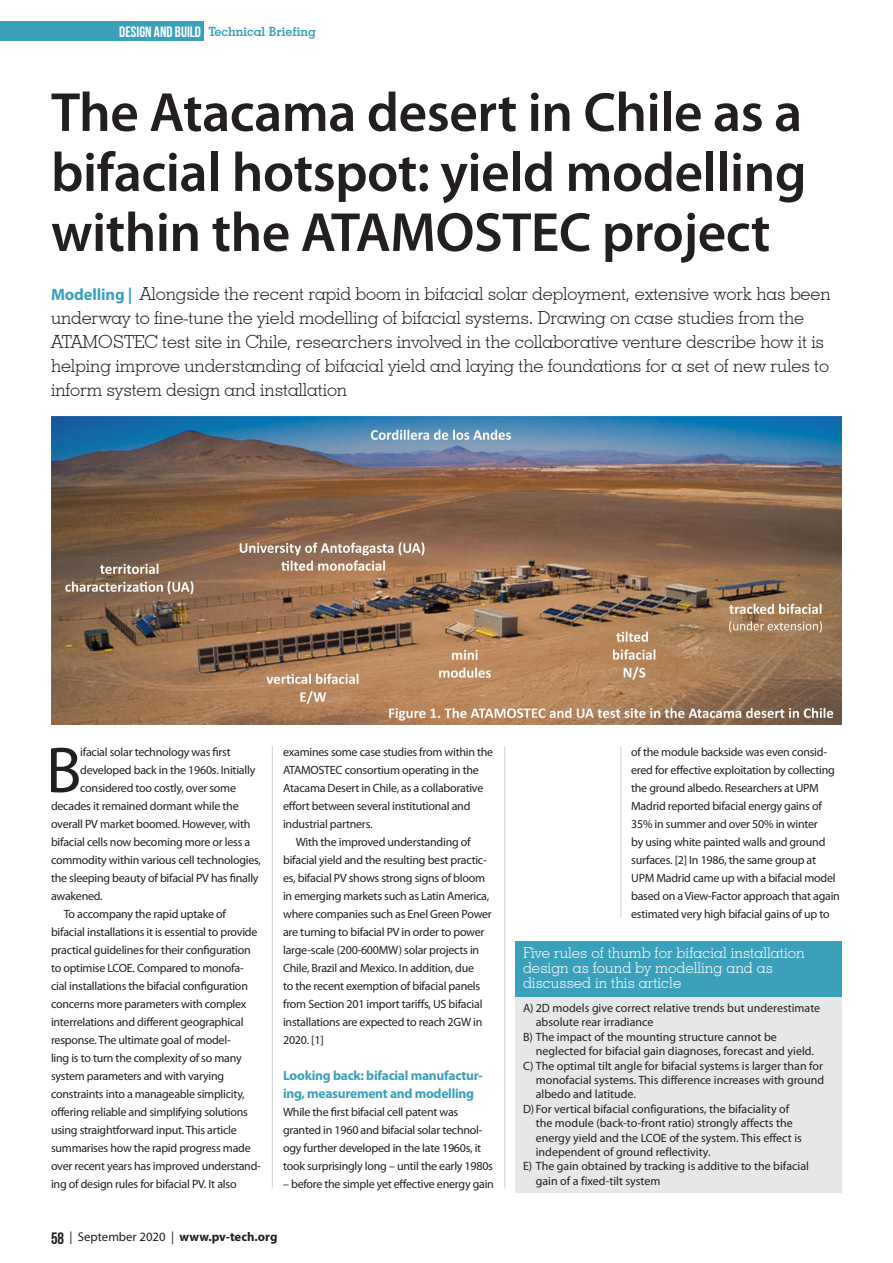
<style>
.page{position:relative;width:893px;height:1263px;background:#fff}
.page>*{position:absolute;margin:0;border:0;box-sizing:border-box;transform-origin:0 0}
.Drop_cap_first_para{font:65.4px "Myriad Pro";color:#231f20}
.Headline{font:600 55.5px/60px "Myriad Pro";letter-spacing:-.01em;color:#231f20;text-align:justify}
.Standfirst{font:300 18px/24px "Geometric Slab 703 BT";letter-spacing:-.01em;color:#231f20}
.Box_heading{font:300 15px/15px "Geometric Slab 703 BT";color:#fff}
.Subhead{font:700 13.5px/18px "Myriad Pro";letter-spacing:-.02em;color:#3ba1bb}
.t1{font:12.75px "Myriad Pro";color:#231f20}
.t2{font:700 12.75px "Geometric Slab 703 BT";color:#3ba1bb}
.Body_indent{font:12px/18px "Myriad Pro";letter-spacing:-.02em;color:#231f20}
.Box_body{font:12px/14.4px "Myriad Pro";color:#231f20}
.Body_no_indent{font:12px/18px "Myriad Pro";letter-spacing:-.02em;color:#231f20}
.Drop_cap_first_para-2{font:12px "Myriad Pro";letter-spacing:-.02em;color:#231f20}
.s1{font-family:"Bebas Neue";font-weight:400;font-size:15px;color:#fff}
.s2{font-family:"Myriad Pro";font-weight:700;font-size:16.5px;color:#3ba1bb}
.s3{font-family:"Bebas Neue";font-size:16.5px}
.s4{font-weight:700}
</style>
<div class="page">
<div style="left:0;top:21px;width:204px;height:20px;background:#3ba1bb"></div>
<hr style="left:272px;top:746px;width:1px;height:442px;background:#d1d2d4">
<hr style="left:504px;top:746px;width:1px;height:442px;background:#d1d2d4">
<hr style="left:621px;top:746px;width:1px;height:172px;background:#d1d2d4">
<img style="left:51px;top:417px;width:791px;height:307px">
<div style="left:515px;top:960px;width:327px;height:232px;background:#e6e7e9"></div>
<div style="left:515px;top:941px;width:327px;height:56px;background:#3ba1bb"></div>
<p class="t2" style="left:119px;top:24px;width:198px"><span class="s1">DESIGN AND BUILD</span> Technical Briefing</p>
<p class="Headline" style="left:51px;top:81px;width:757px">The Atacama desert in Chile as a bifacial hotspot: yield modelling within the ATAMOSTEC project</p>
<p class="Standfirst" style="left:51px;top:281px;width:781px"><span class="s2">Modelling |</span> Alongside the recent rapid boom in bifacial solar deployment, extensive work has been underway to fine-tune the yield modelling of bifacial systems. Drawing on case studies from the ATAMOSTEC test site in Chile, researchers involved in the collaborative venture describe how it is helping improve understanding of bifacial yield and laying the foundations for a set of new rules to inform system design and installation</p>
<p class="Drop_cap_first_para" style="left:46px;top:730px;width:37px">B</p>
<p class="Drop_cap_first_para-2" style="left:80px;top:745px;width:152px">ifacial solar technology was first</p>
<p class="Drop_cap_first_para-2" style="left:80px;top:763px;width:177px">developed back in the 1960s. Initially</p>
<p class="Drop_cap_first_para-2" style="left:80px;top:781px;width:157px">considered too costly, over some</p>
<p class="Drop_cap_first_para-2" style="left:51px;top:799px;width:189px">decades it remained dormant while the</p>
<p class="Drop_cap_first_para-2" style="left:51px;top:817px;width:201px">overall PV market boomed. However, with</p>
<p class="Drop_cap_first_para-2" style="left:51px;top:835px;width:201px">bifacial cells now becoming more or less a</p>
<p class="Drop_cap_first_para-2" style="left:51px;top:853px;width:212px">commodity within various cell technologies,</p>
<p class="Drop_cap_first_para-2" style="left:51px;top:871px;width:209px">the sleeping beauty of bifacial PV has finally</p>
<p class="Drop_cap_first_para-2" style="left:51px;top:889px;width:53px">awakened.</p>
<p class="Body_indent" style="left:51px;top:905px;width:211px;text-indent:13px">To accompany the rapid uptake of bifacial installations it is essential to provide practical guidelines for their configuration to optimise LCOE. Compared to monofa&shy;cial installations the bifacial configuration concerns more parameters with complex interrelations and different geographical response. The ultimate goal of model-<br>ling is to turn the complexity of so many system parameters and with varying constraints into a manageable simplicity, offering reliable and simplifying solutions using straightforward input. This article summarises how the rapid progress made over recent years has improved understand&shy;ing of design rules for bifacial PV. It also</p>
<p class="Body_indent" style="left:283px;top:743px;width:212px">examines some case studies from within the ATAMOSTEC consortium operating in the Atacama Desert in Chile, as a collaborative effort between several institutional and industrial partners.</p>
<p class="Body_indent" style="left:283px;top:833px;width:210px;text-indent:13px">With the improved understanding of bifacial yield and the resulting best practic&shy;es, bifacial PV shows strong signs of bloom in emerging markets such as Latin America, where companies such as Enel Green Power are turning to bifacial PV in order to power large-scale (200-600MW) solar projects in Chile, Brazil and Mexico. In addition, due<br>to the recent exemption of bifacial panels from Section 201 import tariffs, US bifacial installations are expected to reach 2GW in 2020. [1]</p>
<p class="Subhead" style="left:283px;top:1066px;width:201px">Looking back: bifacial manufactur&shy;ing, measurement and modelling</p>
<p class="Body_no_indent" style="left:283px;top:1103px;width:211px">While the first bifacial cell patent was granted in 1960 and bifacial solar technol&shy;ogy further developed in the late 1960s, it took surprisingly long – until the early 1980s</p>
<p class="Body_no_indent" style="left:283px;top:1175px;width:212px">– before the simple yet effective energy gain</p>
<p class="t1" style="left:51px;top:1229px;width:228px"><span class="s3">58</span> | September 2020 | <span class="s4">www.pv-tech.org</span></p>
<p class="Body_no_indent" style="left:631px;top:743px;width:210px">of the module backside was even consid&shy;ered for effective exploitation by collecting the ground albedo. Researchers at UPM Madrid reported bifacial energy gains of 35% in summer and over 50% in winter<br>by using white painted walls and ground surfaces. [2] In 1986, the same group at UPM Madrid came up with a bifacial model based on a View-Factor approach that again estimated very high bifacial gains of up to</p>
<p class="Box_heading" style="left:523px;top:945px;width:283px">Five rules of thumb for bifacial installation design as found by modelling and as discussed in this article</p>
<p class="Box_body" style="left:536px;top:1000px;width:286px;text-indent:-13px">A) 2D models give correct relative trends but underestimate absolute rear irradiance</p>
<p class="Box_body" style="left:536px;top:1029px;width:280px;text-indent:-13px">B) The impact of the mounting structure cannot be neglected for bifacial gain diagnoses, forecast and yield.</p>
<p class="Box_body" style="left:536px;top:1058px;width:290px;text-align:justify;text-indent:-13px">C) The optimal tilt angle for bifacial systems is larger than for monofacial systems. This difference increases with ground albedo and latitude.</p>
<p class="Box_body" style="left:536px;top:1101px;width:268px;text-indent:-13px">D)For vertical bifacial configurations, the bifaciality of the module (back-to-front ratio) strongly affects the energy yield and the LCOE of the system. This effect is independent of ground reflectivity.</p>
<p class="Box_body" style="left:536px;top:1159px;width:275px;text-indent:-13px">E) The gain obtained by tracking is additive to the bifacial gain of a fixed-tilt system</p>
</div>
